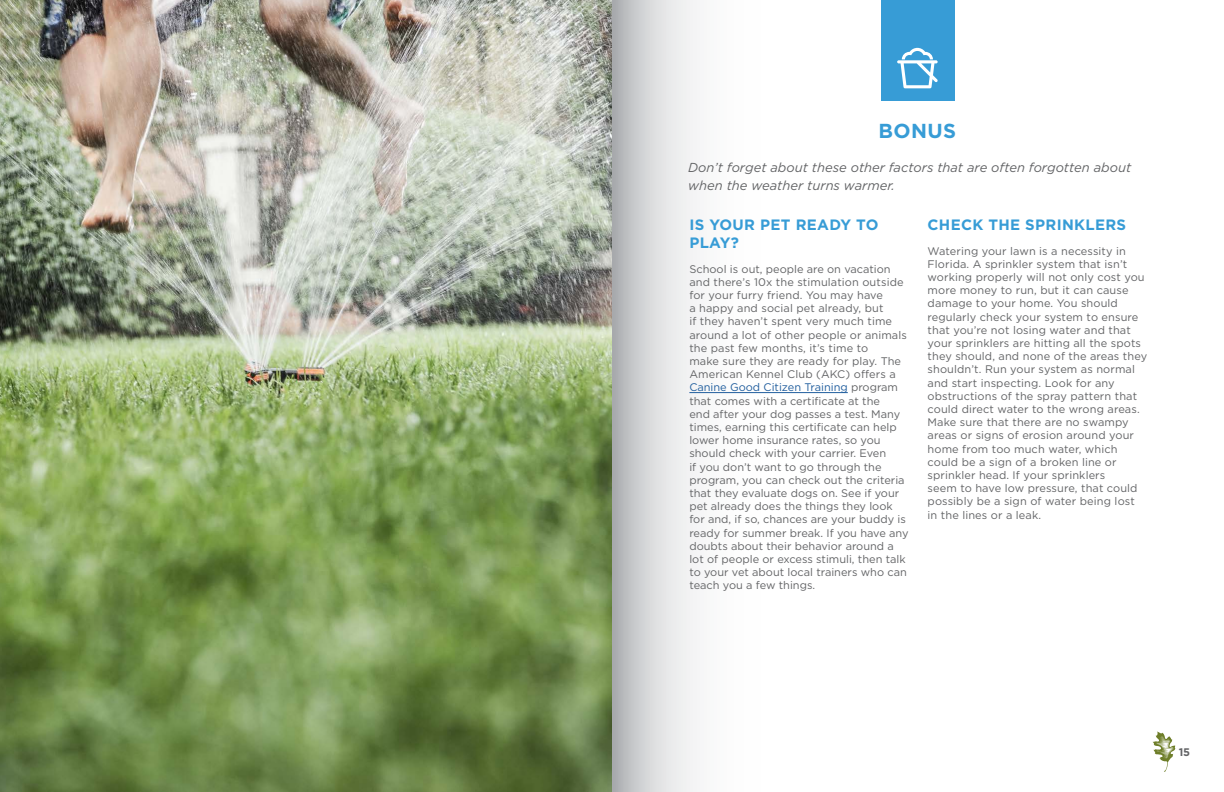
<style>
.page{position:relative;width:1224px;height:792px;background:#fff}
.page>*{position:absolute;margin:0;border:0;box-sizing:border-box;transform-origin:0 0}
.t1{font:700 20.2px "Gotham";letter-spacing:.02em;color:#379cd6}
.t2{font:700 15px/18px "Gotham";letter-spacing:.02em;color:#379cd6}
.t3{font:italic 13px/18px "Gotham";color:#636466}
.t4{font:11px/13.2px "Gotham";letter-spacing:.005em;color:#636466}
.t5{font:700 11px "Gotham";color:#636466}
.s1{color:#215e9e}
</style>
<div class="page">
<svg style="left:612px;top:0;width:215px;height:792px"></svg>
<hr style="left:689px;top:392px;width:159px;height:1px;background:#215e9e">
<div style="left:881px;top:0;width:74px;height:101px;background:#379cd6"></div>
<svg style="left:897px;top:48px;width:41px;height:40px"></svg>
<img style="left:0;top:0;width:612px;height:792px">
<svg style="left:1153px;top:731px;width:22px;height:41px"></svg>
<h1 class="t1" style="left:879px;top:119px;width:79px">BONUS</h1>
<p class="t3" style="left:688px;top:159px;width:445px">Don’t forget about these other factors that are often forgotten about when the weather turns warmer.</p>
<h2 class="t2" style="left:689px;top:215px;width:191px">IS YOUR PET READY TO<br>PLAY?</h2>
<p class="t4" style="left:689px;top:262px;width:221px">School is out, people are on vacation and there’s 10x the stimulation outside for your furry friend. You may have<br>a happy and social pet already, but<br>if they haven’t spent very much time around a lot of other people or animals the past few months, it’s time to<br>make sure they are ready for play. The American Kennel Club (AKC) offers a <span class="s1">Canine Good Citizen Training</span> program that comes with a certificate at the<br>end after your dog passes a test. Many times, earning this certificate can help lower home insurance rates, so you should check with your carrier. Even<br>if you don’t want to go through the program, you can check out the criteria that they evaluate dogs on. See if your pet already does the things they look for and, if so, chances are your buddy is ready for summer break. If you have any doubts about their behavior around a lot of people or excess stimuli, then talk to your vet about local trainers who can teach you a few things.</p>
<h2 class="t2" style="left:928px;top:215px;width:200px">CHECK THE SPRINKLERS</h2>
<p class="t4" style="left:928px;top:244px;width:221px">Watering your lawn is a necessity in Florida. A sprinkler system that isn’t working properly will not only cost you more money to run, but it can cause damage to your home. You should regularly check your system to ensure that you’re not losing water and that your sprinklers are hitting all the spots they should, and none of the areas they shouldn’t. Run your system as normal and start inspecting. Look for any obstructions of the spray pattern that could direct water to the wrong areas.<br>Make sure that there are no swampy areas or signs of erosion around your home from too much water, which could be a sign of a broken line or sprinkler head. If your sprinklers<br>seem to have low pressure, that could possibly be a sign of water being lost in the lines or a leak.</p>
<p class="t5" style="left:1179px;top:745px;width:13px">15</p>
</div>
